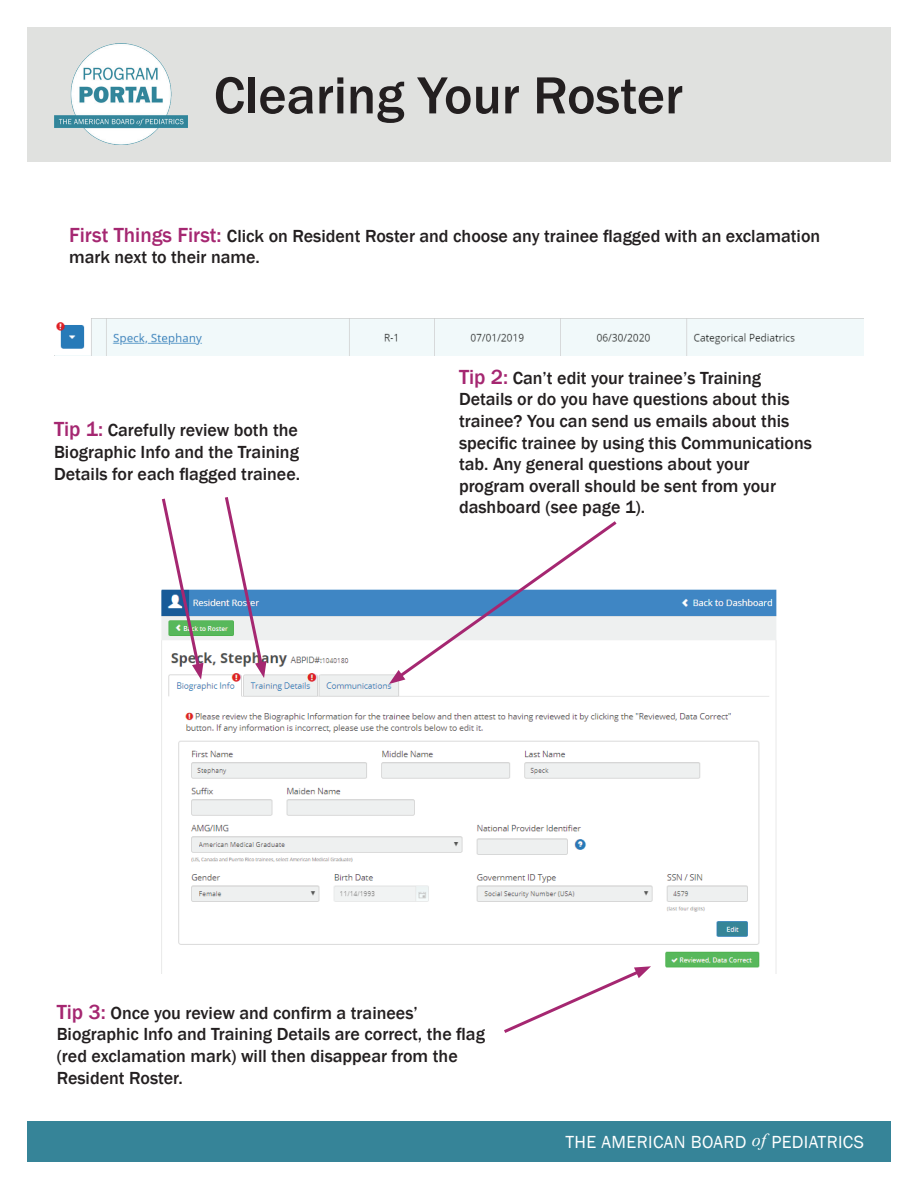
<style>
.page{position:relative;width:918px;height:1188px;background:#fff}
.page>*{position:absolute;margin:0;border:0;box-sizing:border-box;transform-origin:0 0}
.t1{font:500 54px "Franklin Gothic";color:#231f20}
.t2{font:500 18px/21.6px "Franklin Gothic";color:#231f20}
.t3{font:18px "Franklin Gothic";letter-spacing:.02em;color:#fff}
.s1{font-size:21px;color:#a52771}
.s2{font-family:"Times New Roman";font-style:italic}
</style>
<div class="page">
<div style="left:27px;top:1121px;width:864px;height:41px;background:#368498"></div>
<div style="left:27px;top:27px;width:864px;height:135px;background:#e0e1df"></div>
<img style="left:54px;top:44px;width:134px;height:100px">
<img style="left:161px;top:589px;width:616px;height:385px">
<img style="left:54px;top:318px;width:810px;height:38px">
<img style="left:54px;top:318px;width:37px;height:36px">
<svg style="left:161px;top:498px;width:42px;height:182px"></svg>
<svg style="left:223px;top:497px;width:43px;height:181px"></svg>
<svg style="left:501px;top:966px;width:150px;height:67px"></svg>
<svg style="left:389px;top:521px;width:231px;height:163px"></svg>
<h1 class="t1" style="left:214px;top:62px;width:471px">Clearing Your Roster</h1>
<p class="t2" style="left:69px;top:225px;width:753px"><span class="s1">First Things First:</span> Click on Resident Roster and choose any trainee flagged with an exclamation mark next to their name.</p>
<p class="t2" style="left:54px;top:420px;width:248px;text-align:justify"><span class="s1">Tip 1:</span> Carefully review both the Biographic Info and the Training Details for each flagged trainee.</p>
<p class="t2" style="left:459px;top:367px;width:355px"><span class="s1">Tip 2:</span> Can’t edit your trainee’s Training Details or do you have questions about this trainee? You can send us emails about this specific trainee by using this Communications tab. Any general questions about your program overall should be sent from your dashboard (see page 1).</p>
<p class="t2" style="left:57px;top:1002px;width:430px"><span class="s1">Tip 3:</span> Once you review and confirm a trainees’ Biographic Info and Training Details are correct, the flag (red exclamation mark) will then disappear from the Resident Roster.</p>
<p class="t3" style="left:566px;top:1131px;width:300px">THE AMERICAN BOARD <span class="s2">of</span> PEDIATRICS</p>
</div>
